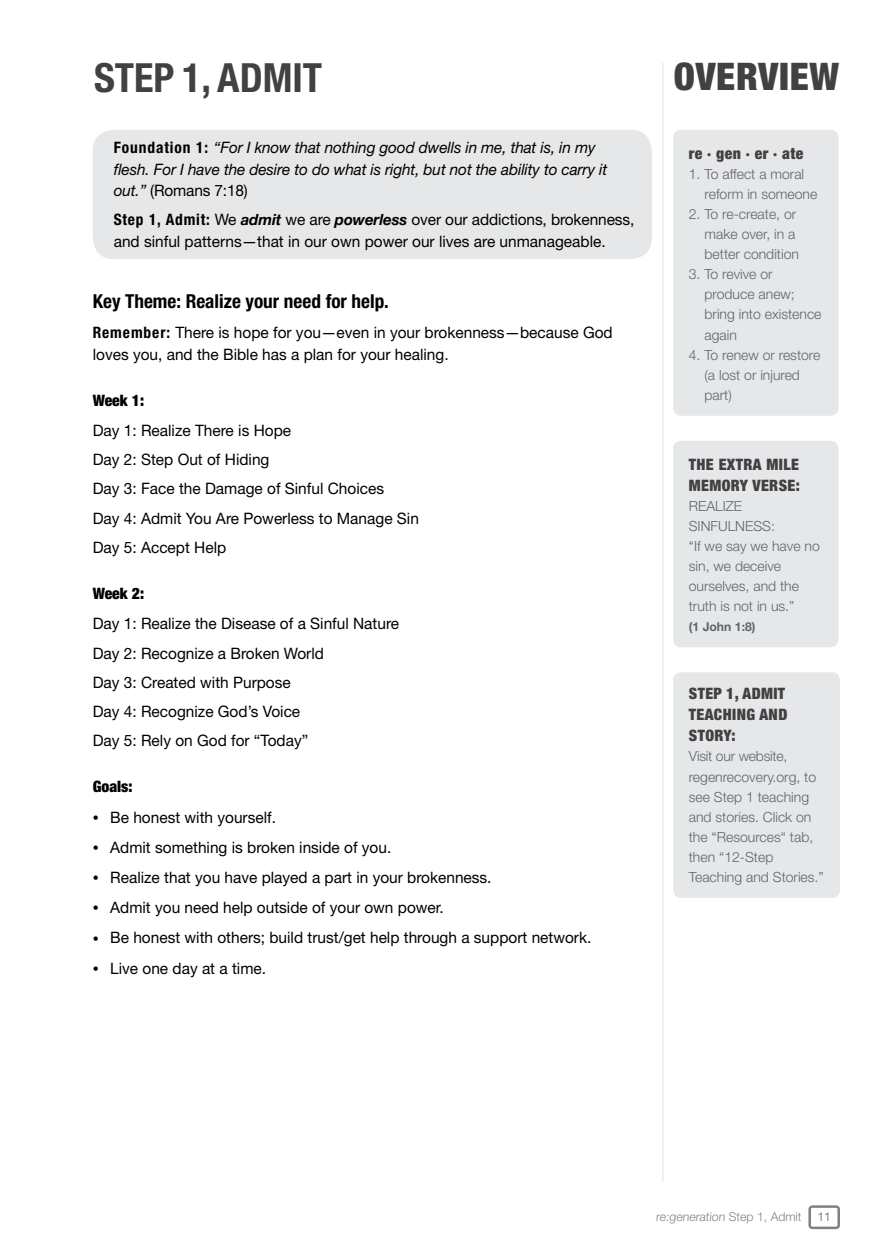
<style>
.page{position:relative;width:882px;height:1260px;background:#fff}
.page>*{position:absolute;margin:0;border:0;box-sizing:border-box;transform-origin:0 0}
.t1{font:700 condensed 40.25px "Helvetica Neue LT Std";color:#414042}
.t2{font:900 condensed 38.15px "Helvetica Neue LT Std";letter-spacing:.02em;color:#414042}
.t3{font:700 condensed 19.25px "Helvetica Neue LT Std";color:#000}
.t4{font:15.75px/29.2px "Helvetica Neue LT Std";color:#000}
.t5{font:italic 15.75px/21.3px "Helvetica Neue LT Std";letter-spacing:-.01em;color:#000}
.t6{font:900 condensed 15.75px/21px "Helvetica Neue LT Std";letter-spacing:.025em;color:#414042}
.t7{font:900 condensed 15.75px "Helvetica Neue LT Std";color:#000}
.t8{font:300 14px/20.1px "Helvetica Neue LT Std";color:#636466}
.t9{font:300 12.25px "Helvetica Neue LT Std";color:#808285}
.t10{font:700 12.25px "Helvetica Neue LT Std";color:#636466}
.t11{font:12.25px "Helvetica Neue LT Std";color:#808285}
.s1{font-weight:700;font-style:normal;font-stretch:condensed}
.s2{font-style:normal}
.s3{font-weight:700;font-stretch:condensed}
.s4{font-family:"Helvetica Neue";font-weight:700;font-style:italic;font-size:15.4px}
.s5{font-size:12.25px}
</style>
<div class="page">
<hr style="left:662px;top:63px;width:1px;height:1118px;background:#e6e7e8">
<svg style="left:808px;top:1205px;width:32px;height:24px"></svg>
<div style="left:673px;top:672px;width:167px;height:226px;background:#e6e7e8;border-radius:8px"></div>
<div style="left:673px;top:130px;width:165px;height:286px;background:#e6e7e8;border-radius:8px"></div>
<div style="left:93px;top:130px;width:559px;height:129px;background:#e6e7e8;border-radius:21px"></div>
<div style="left:673px;top:441px;width:165px;height:206px;background:#e6e7e8;border-radius:8px"></div>
<h1 class="t1" style="left:94px;top:53px;width:230px">STEP 1, ADMIT</h1>
<h2 class="t2" style="left:674px;top:53px;width:167px">OVERVIEW</h2>
<p class="t5" style="left:114px;top:137px;width:495px"><span class="s1">Foundation 1:</span> “For I know that nothing good dwells in me, that is, in my flesh. For I have the desire to do what is right, but not the ability to carry it out.” <span class="s2">(Romans 7:18)</span></p>
<p class="t4" style="left:114px;top:209px;width:522px;line-height:21.3px"><span class="s3">Step 1, Admit:</span> We <span class="s4">admit</span> we are <span class="s4">powerless</span> over our addictions, brokenness, and sinful patterns—that in our own power our lives are unmanageable.</p>
<p class="t3" style="left:93px;top:289px;width:297px">Key Theme: Realize your need for help.</p>
<p class="t4" style="left:93px;top:322px;width:522px;line-height:21.3px"><span class="s3">Remember:</span> There is hope for you—even in your brokenness—because God loves you, and the Bible has a plan for your healing.</p>
<p class="t7" style="left:93px;top:390px;width:53px">Week 1:</p>
<p class="t4" style="left:93px;top:415px;width:328px">Day 1: Realize There is Hope<br>Day 2: Step Out of Hiding<br>Day 3: Face the Damage of Sinful Choices<br>Day 4: Admit You Are Powerless to Manage Sin<br>Day 5: Accept Help</p>
<p class="t7" style="left:93px;top:584px;width:53px">Week 2:</p>
<p class="t4" style="left:93px;top:609px;width:308px">Day 1: Realize the Disease of a Sinful Nature<br>Day 2: Recognize a Broken World<br>Day 3: Created with Purpose<br>Day 4: Recognize God’s Voice<br>Day 5: Rely on God for “Today”</p>
<p class="t7" style="left:93px;top:777px;width:41px">Goals:</p>
<p class="t4" style="left:93px;top:802px;width:185px"><span class="s5">•</span> Be honest with yourself.</p>
<p class="t4" style="left:93px;top:832px;width:300px"><span class="s5">•</span> Admit something is broken inside of you.</p>
<p class="t4" style="left:93px;top:863px;width:400px"><span class="s5">•</span> Realize that you have played a part in your brokenness.</p>
<p class="t4" style="left:93px;top:893px;width:353px"><span class="s5">•</span> Admit you need help outside of your own power.</p>
<p class="t4" style="left:93px;top:923px;width:500px"><span class="s5">•</span> Be honest with others; build trust/get help through a support network.</p>
<p class="t4" style="left:93px;top:953px;width:175px"><span class="s5">•</span> Live one day at a time.</p>
<p class="t6" style="left:689px;top:142px;width:116px">re · gen · er · ate</p>
<p class="t8" style="left:705px;top:163px;width:114px;text-indent:-16px">1. To affect a moral reform in someone</p>
<p class="t8" style="left:705px;top:204px;width:96px;text-indent:-16px">2. To re-create, or make over, in a better condition</p>
<p class="t8" style="left:705px;top:264px;width:118px;text-indent:-16px">3. To revive or produce anew; bring into existence again</p>
<p class="t8" style="left:705px;top:344px;width:117px;text-indent:-16px">4. To renew or restore (a lost or injured part)</p>
<p class="t6" style="left:689px;top:453px;width:113px">THE EXTRA MILE<br>MEMORY VERSE:</p>
<p class="t8" style="left:689px;top:495px;width:132px">REALIZE<br>SINFULNESS:<br>“If we say we have no sin, we deceive ourselves, and the truth is not in us.”</p>
<p class="t10" style="left:689px;top:619px;width:68px">(1 John 1:8)</p>
<p class="t6" style="left:689px;top:683px;width:100px">STEP 1, ADMIT<br>TEACHING AND<br>STORY:</p>
<p class="t8" style="left:689px;top:746px;width:136px">Visit our website, regenrecovery.org, to see Step 1 teaching and stories. Click on the “Resources“ tab, then “12-Step<br>Teaching and Stories.”</p>
<p class="t9" style="left:656px;top:1209px;width:147px">re:generation Step 1, Admit</p>
<p class="t11" style="left:817px;top:1210px;width:15px">11</p>
</div>
